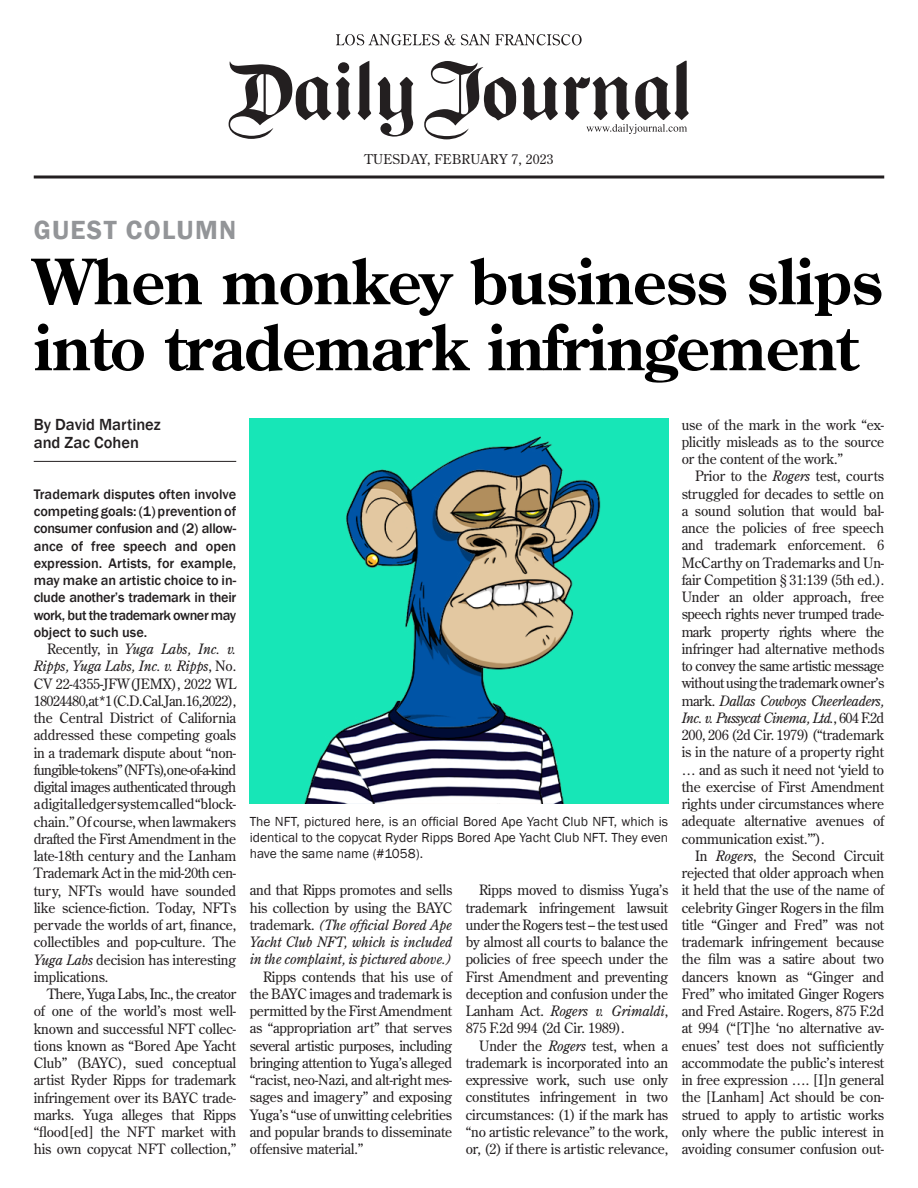
<style>
.page{position:relative;width:918px;height:1188px;background:#fff}
.page>*{position:absolute;margin:0;border:0;box-sizing:border-box;transform-origin:0 0}
.t1{font:700 62.25px/66px "Century Old Style Std";letter-spacing:-.01em;color:#000}
.t2{font:600 27px "Franklin Gothic";letter-spacing:.05em;color:#939598}
.t3{font:500 16.5px/18px "Franklin Gothic";color:#231f20}
.t4{font:14.25px/17.2px "Century Old Style Std";letter-spacing:-.01em;color:#231f20;text-align:justify}
.t5{font:500 14.25px/17.2px "Franklin Gothic";letter-spacing:-.03em;color:#231f20;text-align:justify}
.t6{font:italic 14.25px/17.2px "Century Old Style Std";letter-spacing:-.01em;color:#231f20;text-align:justify}
.t7{font:13.5px/16.2px "Franklin Gothic";color:#231f20;text-align:justify}
.t8{font:13.5px "Century Old Style Std";letter-spacing:.02em;color:#231f20}
.s1{font-style:italic}
.s2{font-style:normal}
</style>
<div class="page">
<img style="left:250px;top:418px;width:418px;height:385px">
<hr style="left:34px;top:461px;width:202px;height:1px;background:#231f20">
<svg style="left:336px;top:34px;width:246px;height:11px"></svg>
<svg style="left:358px;top:61px;width:13px;height:59px"></svg>
<svg style="left:229px;top:61px;width:121px;height:78px"></svg>
<svg style="left:378px;top:77px;width:35px;height:60px"></svg>
<svg style="left:424px;top:61px;width:92px;height:78px"></svg>
<svg style="left:522px;top:61px;width:167px;height:73px"></svg>
<hr style="left:34px;top:176px;width:850px;height:2px;background:#231f20">
<p class="t2" style="left:34px;top:213px;width:204px">GUEST COLUMN</p>
<p class="t8" style="left:364px;top:150px;width:191px">TUESDAY, FEBRUARY 7, 2023</p>
<p class="t1" style="left:34px;top:247px;width:851px">When monkey business slips into trademark infringement</p>
<p class="t3" style="left:34px;top:416px;width:129px">By David Martinez and Zac Cohen</p>
<p class="t5" style="left:34px;top:486px;width:204px">Trademark disputes often involve competing goals: (1) prevention of consumer confusion and (2) allow&shy;ance of free speech and open expression. Artists, for example, may make an artistic choice to in&shy;clude another’s trademark in their work, but the trademark owner may object to such use.</p>
<p class="t4" style="left:34px;top:640px;width:204px;text-indent:14px">Recently, in <span class="s1">Yuga Labs, Inc. v.<br>Ripps, Yuga Labs, Inc. v. Ripps</span>, No.<br>CV 22-4355-JFW(JEMX), 2022 WL 18024480, at *1 (C.D. Cal. Jan. 16, 2022), the Central District of California addressed these competing goals in a trademark dispute about “non&shy;fungible-tokens” (NFTs), one-of-a-kind digital images authenticated through a digital ledger system called “block&shy;chain.” Of course, when lawmakers drafted the First Amendment in the late-18th century and the Lanham Trademark Act in the mid-20th cen&shy;tury, NFTs would have sounded like science-fiction. Today, NFTs pervade the worlds of art, finance, collectibles and pop-culture. The <span class="s1">Yuga Labs</span> decision has interesting implications.</p>
<p class="t4" style="left:34px;top:985px;width:204px;text-indent:14px">There, Yuga Labs, Inc., the creator of one of the world’s most well&shy;known and successful NFT collec&shy;tions known as “Bored Ape Yacht Club” (BAYC), sued conceptual artist Ryder Ripps for trademark infringement over its BAYC trade&shy;marks. Yuga alleges that Ripps “flood[ed] the NFT market with his own copycat NFT collection,”</p>
<p class="t7" style="left:250px;top:813px;width:420px">The NFT, pictured here, is an official Bored Ape Yacht Club NFT, which is identical to the copycat Ryder Ripps Bored Ape Yacht Club NFT. They even have the same name (#1058).</p>
<p class="t6" style="left:250px;top:882px;width:204px"><span class="s2">and that Ripps promotes and sells his collection by using the BAYC trademark.</span> (The official Bored Ape Yacht Club NFT, which is included in the complaint, is pictured above.)</p>
<p class="t4" style="left:250px;top:968px;width:204px;text-indent:14px">Ripps contends that his use of the BAYC images and trademark is permitted by the First Amendment as “appropriation art” that serves several artistic purposes, including bringing attention to Yuga’s alleged “racist, neo-Nazi, and alt-right mes&shy;sages and imagery” and exposing Yuga’s “use of unwitting celebrities and popular brands to disseminate offensive material.”</p>
<p class="t4" style="left:466px;top:881px;width:204px;text-indent:14px">Ripps moved to dismiss Yuga’s trademark infringement lawsuit under the Rogers test – the test used by almost all courts to balance the policies of free speech under the First Amendment and preventing deception and confusion under the Lanham Act. <span class="s1">Rogers v. Grimaldi</span>, 875 F.2d 994 (2d Cir. 1989).</p>
<p class="t4" style="left:466px;top:1037px;width:204px;text-indent:14px">Under the <span class="s1">Rogers</span> test, when a trademark is incorporated into an expressive work, such use only constitutes infringement in two circumstances: (1) if the mark has “no artistic relevance” to the work, or, (2) if there is artistic relevance,</p>
<p class="t4" style="left:682px;top:416px;width:204px">use of the mark in the work “ex&shy;plicitly misleads as to the source or the content of the work.”</p>
<p class="t4" style="left:682px;top:467px;width:204px;text-indent:14px">Prior to the <span class="s1">Rogers</span> test, courts struggled for decades to settle on a sound solution that would bal&shy;ance the policies of free speech and trademark enforcement. 6<br>McCarthy on Trademarks and Un&shy;fair Competition § 31:139 (5th ed.).<br>Under an older approach, free speech rights never trumped trade&shy;mark property rights where the infringer had alternative methods to convey the same artistic message without using the trademark owner’s mark. <span class="s1">Dallas Cowboys Cheerleaders, Inc. v. Pussycat Cinema, Ltd.</span>, 604 F.2d 200, 206 (2d Cir. 1979) (“trademark is in the nature of a property right … and as such it need not ‘yield to the exercise of First Amendment rights under circumstances where adequate alternative avenues of communication exist.’”).</p>
<p class="t4" style="left:682px;top:847px;width:204px;text-indent:14px">In <span class="s1">Rogers</span>, the Second Circuit rejected that older approach when it held that the use of the name of celebrity Ginger Rogers in the film title “Ginger and Fred” was not trademark infringement because the film was a satire about two dancers known as “Ginger and Fred” who imitated Ginger Rogers and Fred Astaire. Rogers, 875 F.2d at 994 (“[T]he ‘no alternative av&shy;enues’ test does not sufficiently accommodate the public’s interest in free expression …. [I]n general the [Lanham] Act should be con&shy;strued to apply to artistic works only where the public interest in avoiding consumer confusion out-</p>
</div>
